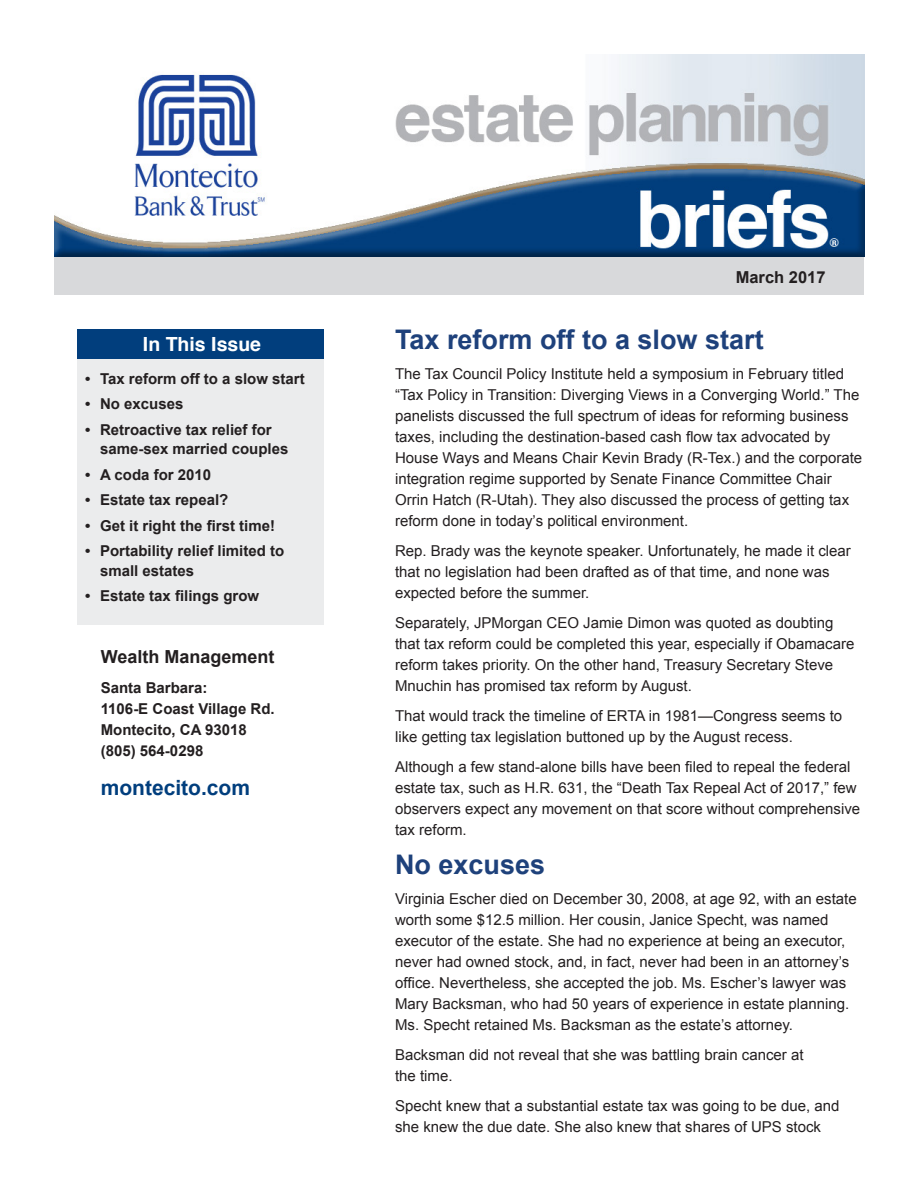
<style>
.page{position:relative;width:918px;height:1188px;background:#fff}
.page>*{position:absolute;margin:0;border:0;box-sizing:border-box;transform-origin:0 0}
.t1{font:700 27px "Arial";color:#1e417b}
.Headline{font:700 21px "Arial";color:#013e7d}
.State{font:700 19.5px "Helvetica";color:#fff}
.Headline-2{font:700 18px "Arial";color:#231f20}
.t2{font:700 16.5px "Arial";color:#231f20}
.t3{font:15px/21px "Arial";color:#231f20}
.Headline-3{font:700 15px/19.5px "Arial";color:#231f20}
</style>
<div class="page">
<div style="left:54px;top:255px;width:810px;height:40px;background:#d8d9db"></div>
<div style="left:77px;top:342px;width:247px;height:283px;background:#ebeced"></div>
<img style="left:54px;top:54px;width:810px;height:202px">
<div style="left:77px;top:330px;width:247px;height:29px;background:#013e7d"></div>
<p class="State" style="left:143px;top:328px;width:120px">In This Issue</p>
<p class="Headline-3" style="left:85px;top:369px;width:221px">• Tax reform off to a slow start</p>
<p class="Headline-3" style="left:85px;top:395px;width:100px">• No excuses</p>
<p class="Headline-3" style="left:100px;top:420px;width:190px;text-indent:-15px">• Retroactive tax relief for same-sex married couples</p>
<p class="Headline-3" style="left:85px;top:465px;width:128px">• A coda for 2010</p>
<p class="Headline-3" style="left:85px;top:491px;width:145px">• Estate tax repeal?</p>
<p class="Headline-3" style="left:85px;top:516px;width:192px">• Get it right the first time!</p>
<p class="Headline-3" style="left:100px;top:542px;width:186px;text-indent:-15px">• Portability relief limited to small estates</p>
<p class="Headline-3" style="left:85px;top:587px;width:176px">• Estate tax filings grow</p>
<p class="Headline-2" style="left:101px;top:645px;width:175px">Wealth Management</p>
<p class="Headline-3" style="left:101px;top:678px;width:108px">Santa Barbara:</p>
<p class="Headline-3" style="left:101px;top:699px;width:175px">1106-E Coast Village Rd.</p>
<p class="Headline-3" style="left:101px;top:720px;width:148px">Montecito, CA 93018</p>
<p class="Headline-3" style="left:101px;top:741px;width:104px">(805) 564-0298</p>
<p class="Headline" style="left:101px;top:774px;width:151px">montecito.com</p>
<p class="t2" style="left:736px;top:266px;width:91px">March 2017</p>
<h1 class="t1" style="left:395px;top:322px;width:370px">Tax reform off to a slow start</h1>
<p class="t3" style="left:395px;top:364px;width:469px">The Tax Council Policy Institute held a symposium in February titled “Tax Policy in Transition: Diverging Views in a Converging World.” The panelists discussed the full spectrum of ideas for reforming business taxes, including the destination-based cash flow tax advocated by House Ways and Means Chair Kevin Brady (R-Tex.) and the corporate integration regime supported by Senate Finance Committee Chair Orrin Hatch (R-Utah). They also discussed the process of getting tax reform done in today’s political environment.</p>
<p class="t3" style="left:395px;top:541px;width:457px">Rep. Brady was the keynote speaker. Unfortunately, he made it clear that no legislation had been drafted as of that time, and none was expected before the summer.</p>
<p class="t3" style="left:395px;top:613px;width:461px">Separately, JPMorgan CEO Jamie Dimon was quoted as doubting that tax reform could be completed this year, especially if Obamacare reform takes priority. On the other hand, Treasury Secretary Steve Mnuchin has promised tax reform by August.</p>
<p class="t3" style="left:395px;top:706px;width:449px">That would track the timeline of ERTA in 1981—Congress seems to like getting tax legislation buttoned up by the August recess.</p>
<p class="t3" style="left:395px;top:757px;width:467px">Although a few stand-alone bills have been filed to repeal the federal estate tax, such as H.R. 631, the “Death Tax Repeal Act of 2017,” few observers expect any movement on that score without comprehensive tax reform.</p>
<h1 class="t1" style="left:395px;top:847px;width:152px">No excuses</h1>
<p class="t3" style="left:395px;top:889px;width:463px">Virginia Escher died on December 30, 2008, at age 92, with an estate worth some $12.5 million. Her cousin, Janice Specht, was named executor of the estate. She had no experience at being an executor, never had owned stock, and, in fact, never had been in an attorney’s office. Nevertheless, she accepted the job. Ms. Escher’s lawyer was Mary Backsman, who had 50 years of experience in estate planning.<br>Ms. Specht retained Ms. Backsman as the estate’s attorney.</p>
<p class="t3" style="left:395px;top:1045px;width:410px">Backsman did not reveal that she was battling brain cancer at the time.</p>
<p class="t3" style="left:395px;top:1096px;width:446px">Specht knew that a substantial estate tax was going to be due, and she knew the due date. She also knew that shares of UPS stock</p>
</div>
